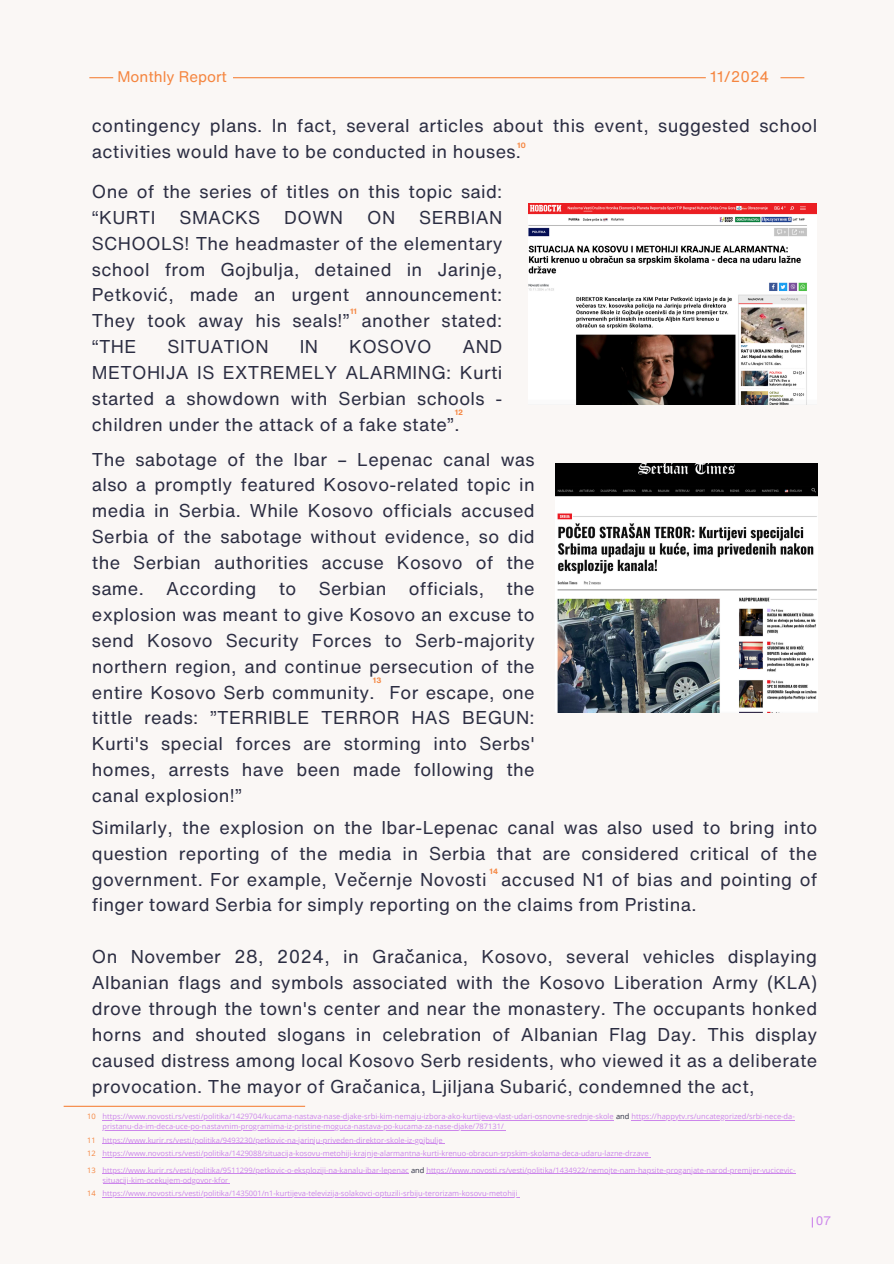
<style>
.page{position:relative;width:894px;height:1264px;background:#fff}
.page>*{position:absolute;margin:0;border:0;box-sizing:border-box;transform-origin:0 0}
.t1{font:18px/25.8px "Helvetica Now Text";letter-spacing:.02em;color:#2b2d42;text-align:justify}
.t2{font:15px "Helvetica Now Text";color:#f5853f}
.t3{font:12px "Helvetica Now Text";color:#cc86eb}
.t4{font:7.5px "Open Sans";color:#cc86eb}
.t5{font:700 7.5px "Helvetica Now Text";color:#f5853f}
.t6{font:7.5px "Open Sans";color:#f5853f}
.s1{color:#2b2d42}
</style>
<div class="page">
<div style="left:0;top:0;width:893px;height:1263px;background:#faf7f5"></div>
<hr style="left:64px;top:1105px;width:241px;height:1px;background:#f5853f">
<img style="left:528px;top:203px;width:288px;height:202px">
<img style="left:555px;top:463px;width:262px;height:249px">
<hr style="left:103px;top:1119px;width:511px;height:1px;background:#cc86eb">
<hr style="left:631px;top:1119px;width:163px;height:1px;background:#cc86eb">
<hr style="left:103px;top:1129px;width:401px;height:1px;background:#cc86eb">
<hr style="left:103px;top:1143px;width:340px;height:1px;background:#cc86eb">
<hr style="left:103px;top:1156px;width:546px;height:1px;background:#cc86eb">
<hr style="left:103px;top:1173px;width:306px;height:1px;background:#cc86eb">
<hr style="left:426px;top:1173px;width:369px;height:1px;background:#cc86eb">
<hr style="left:103px;top:1183px;width:125px;height:1px;background:#cc86eb">
<hr style="left:103px;top:1196px;width:415px;height:1px;background:#cc86eb">
<svg style="left:89px;top:77px;width:24px;height:1px"></svg>
<hr style="left:233px;top:77px;width:472px;height:1px;background:#f5853f">
<svg style="left:780px;top:77px;width:24px;height:1px"></svg>
<p class="t2" style="left:117px;top:66px;width:111px">Monthly Report</p>
<p class="t2" style="left:710px;top:66px;width:60px">11/2024</p>
<p class="t1" style="left:92px;top:112px;width:726px">contingency plans. In fact, several articles about this event, suggested school activities would have to be conducted in houses.</p>
<h2 class="t1" style="left:92px;top:178px;width:412px">One of the series of titles on this topic said: “KURTI</h2>
<p class="t5" style="left:517px;top:140px;width:10px">10</p>
<h2 class="t1" style="left:92px;top:204px;width:412px;text-indent:327px">SERBIAN SCHOOLS! The headmaster of the elementary school from Gojbulja, detained in Jarinje, Petković, made an urgent announcement:<br>They took away his seals!” another stated: “THE</h2>
<h2 class="t1" style="left:179px;top:204px;width:82px">SMACKS</h2>
<h2 class="t1" style="left:284px;top:204px;width:60px">DOWN</h2>
<h2 class="t1" style="left:367px;top:204px;width:30px">ON</h2>
<h1 class="t5" style="left:350px;top:306px;width:8px">11</h1>
<h2 class="t1" style="left:167px;top:333px;width:103px">SITUATION</h2>
<h2 class="t1" style="left:300px;top:333px;width:20px">IN</h2>
<h2 class="t1" style="left:349px;top:333px;width:84px">KOSOVO</h2>
<h2 class="t1" style="left:92px;top:333px;width:412px;text-indent:370px">AND METOHIJA IS EXTREMELY ALARMING: Kurti started a showdown with Serbian schools - children under the attack of a fake state”.</h2>
<p class="t1" style="left:92px;top:446px;width:444px">The sabotage of the Ibar – Lepenac canal was also a promptly featured Kosovo-related topic in media in Serbia. While Kosovo officials accused Serbia of the sabotage without evidence, so did the Serbian authorities accuse Kosovo of the same. According to Serbian officials, the explosion was meant to give Kosovo an excuse to send Kosovo Security Forces to Serb-majority northern region, and continue persecution of the entire Kosovo Serb community. For escape, one tittle reads: ”TERRIBLE TERROR HAS BEGUN:<br>Kurti's special forces are storming into Serbs' homes, arrests have been made following the canal explosion!”</p>
<h2 class="t5" style="left:454px;top:406px;width:10px">12</h2>
<p class="t5" style="left:373px;top:674px;width:10px">13</p>
<h1 class="t1" style="left:92px;top:814px;width:726px">Similarly, the explosion on the Ibar-Lepenac canal was also used to bring into question reporting of the media in Serbia that are considered critical of the government. For example, Večernje Novosti accused N1 of bias and pointing of finger toward Serbia for simply reporting on the claims from Pristina.</h1>
<h1 class="t1" style="left:92px;top:943px;width:726px">On November 28, 2024, in Gračanica, Kosovo, several vehicles displaying Albanian flags and symbols associated with the Kosovo Liberation Army (KLA) drove through the town's center and near the monastery. The occupants honked horns and shouted slogans in celebration of Albanian Flag Day. This display caused distress among local Kosovo Serb residents, who viewed it as a deliberate provocation. The mayor of Gračanica, Ljiljana Subarić, condemned the act,</h1>
<p class="t5" style="left:489px;top:866px;width:10px">14</p>
<p class="t4" style="left:103px;top:1111px;width:693px">https://www.novosti.rs/vesti/politika/1429704/kucama-nastava-nase-djake-srbi-kim-nemaju-izbora-ako-kurtijeva-vlast-udari-osnovne-srednje-skole <span class="s1">and</span> https://happytv.rs/uncategorized/srbi-nece-da-</p>
<p class="t4" style="left:103px;top:1121px;width:402px">pristanu-da-im-deca-uce-po-nastavnim-programima-iz-pristine-moguca-nastava-po-kucama-za-nase-djake/787131/</p>
<h1 class="t6" style="left:87px;top:1111px;width:10px">10</h1>
<p class="t6" style="left:87px;top:1134px;width:10px">11</p>
<p class="t4" style="left:103px;top:1134px;width:341px">https://www.kurir.rs/vesti/politika/9493230/petkovic-na-jarinju-priveden-direktor-skole-iz-gojbulje</p>
<p class="t6" style="left:87px;top:1148px;width:10px">12</p>
<p class="t4" style="left:103px;top:1148px;width:547px">https://www.novosti.rs/vesti/politika/1429088/situacija-kosovu-metohiji-krajnje-alarmantna-kurti-krenuo-obracun-srpskim-skolama-deca-udaru-lazne-drzave</p>
<p class="t4" style="left:103px;top:1164px;width:694px">https://www.kurir.rs/vesti/politika/9511299/petkovic-o-eksploziji-na-kanalu-ibar-lepenac <span class="s1">and</span> https://www.novosti.rs/vesti/politika/1434922/nemojte-nam-hapsite-proganjate-narod-premijer-vucicevic-</p>
<p class="t4" style="left:103px;top:1174px;width:127px">situaciji-kim-ocekujem-odgovor-kfor</p>
<p class="t6" style="left:87px;top:1164px;width:10px">13</p>
<p class="t6" style="left:87px;top:1188px;width:10px">14</p>
<p class="t4" style="left:103px;top:1188px;width:416px">https://www.novosti.rs/vesti/politika/1435001/n1-kurtijeva-televizija-solakovci-optuzili-srbiju-terorizam-kosovu-metohiji</p>
<p class="t3" style="left:815px;top:1212px;width:17px">07</p>
</div>
